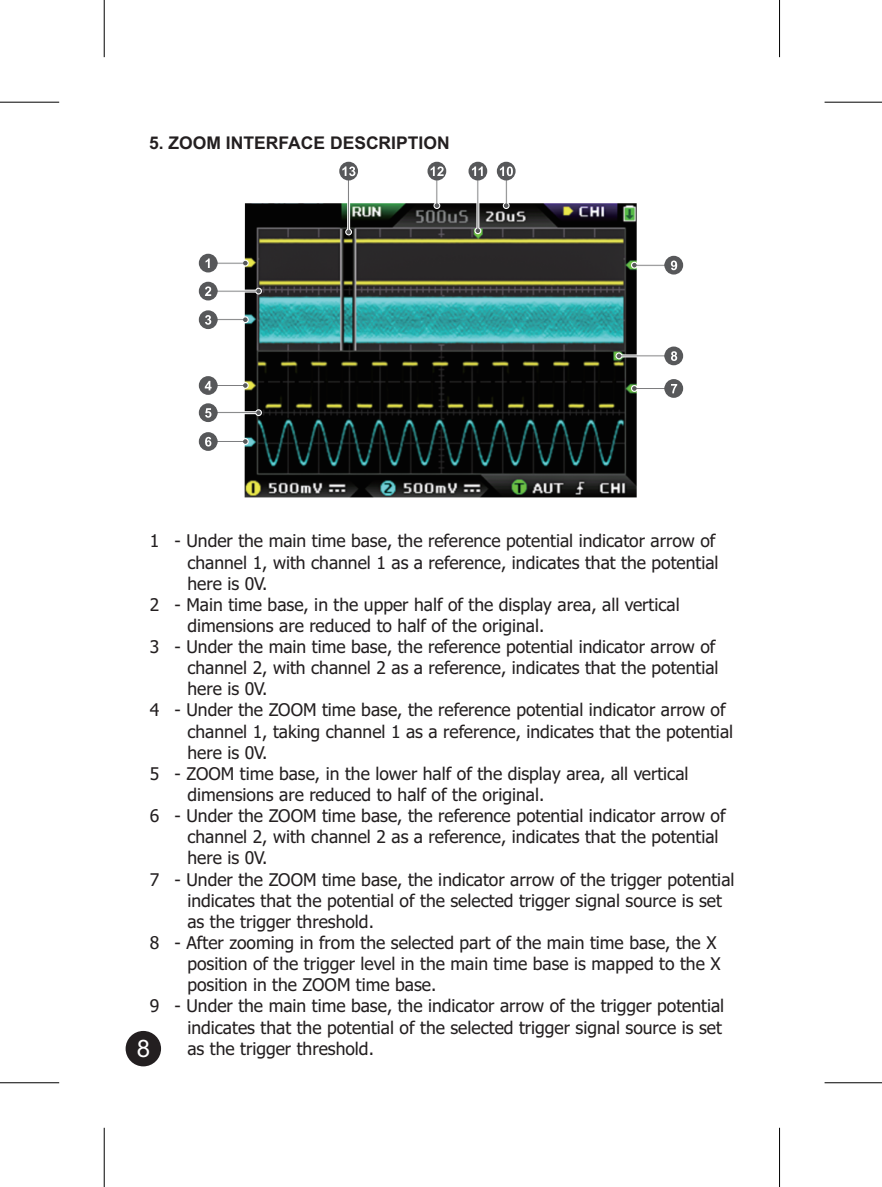
<style>
.page{position:relative;width:882px;height:1187px;background:#fff}
.page>*{position:absolute;margin:0;border:0;box-sizing:border-box;transform-origin:0 0}
.t1{font:24px "Arial";color:#fff}
.t2{font:17.5px "Tahoma";color:#231f20}
.t3{font:700 17.5px "Arial";color:#231f20}
</style>
<div class="page">
<img style="left:244px;top:203px;width:392px;height:294px">
<div style="left:199px;top:282px;width:18px;height:18px;background:#57585a;border-radius:50%"></div>
<svg style="left:205px;top:286px;width:57px;height:10px"></svg>
<div style="left:199px;top:403px;width:18px;height:19px;background:#57585a;border-radius:50%"></div>
<svg style="left:205px;top:408px;width:57px;height:9px"></svg>
<div style="left:664px;top:379px;width:19px;height:19px;background:#57585a;border-radius:50%"></div>
<svg style="left:631px;top:384px;width:46px;height:9px"></svg>
<div style="left:664px;top:256px;width:19px;height:18px;background:#57585a;border-radius:50%"></div>
<svg style="left:631px;top:260px;width:46px;height:10px"></svg>
<div style="left:664px;top:346px;width:19px;height:19px;background:#57585a;border-radius:50%"></div>
<svg style="left:615px;top:351px;width:62px;height:10px"></svg>
<div style="left:199px;top:254px;width:18px;height:18px;background:#57585a;border-radius:50%"></div>
<svg style="left:205px;top:258px;width:44px;height:10px"></svg>
<div style="left:199px;top:310px;width:18px;height:19px;background:#57585a;border-radius:50%"></div>
<svg style="left:205px;top:315px;width:44px;height:10px"></svg>
<div style="left:199px;top:376px;width:18px;height:19px;background:#57585a;border-radius:50%"></div>
<svg style="left:205px;top:381px;width:44px;height:9px"></svg>
<div style="left:199px;top:432px;width:18px;height:19px;background:#57585a;border-radius:50%"></div>
<svg style="left:205px;top:437px;width:44px;height:9px"></svg>
<svg style="left:339px;top:162px;width:19px;height:18px"></svg>
<svg style="left:342px;top:166px;width:13px;height:69px"></svg>
<div style="left:497px;top:162px;width:18px;height:18px;background:#57585a;border-radius:50%"></div>
<svg style="left:500px;top:166px;width:13px;height:43px"></svg>
<svg style="left:427px;top:162px;width:19px;height:18px"></svg>
<svg style="left:430px;top:166px;width:13px;height:43px"></svg>
<div style="left:468px;top:162px;width:19px;height:18px;background:#57585a;border-radius:50%"></div>
<svg style="left:472px;top:166px;width:11px;height:68px"></svg>
<div style="left:126px;top:1030px;width:35px;height:36px;background:#231f20;border-radius:50%"></div>
<hr style="left:0;top:1082px;width:59px;height:1px;background:#000">
<hr style="left:104px;top:1127px;width:1px;height:59px;background:#000">
<hr style="left:0;top:102px;width:59px;height:1px;background:#000">
<hr style="left:104px;top:0;width:1px;height:57px;background:#000">
<hr style="left:824px;top:102px;width:58px;height:1px;background:#000">
<hr style="left:779px;top:0;width:1px;height:57px;background:#000">
<hr style="left:824px;top:1082px;width:58px;height:1px;background:#000">
<hr style="left:779px;top:1127px;width:1px;height:59px;background:#000">
<p class="t3" style="left:149px;top:136px;width:302px">5. ZOOM INTERFACE DESCRIPTION</p>
<p class="t2" style="left:150px;top:534px;width:567px">1 - Under the main time base, the reference potential indicator arrow of</p>
<p class="t2" style="left:187px;top:555px;width:532px">channel 1, with channel 1 as a reference, indicates that the potential</p>
<p class="t2" style="left:187px;top:576px;width:82px">here is 0V.</p>
<p class="t2" style="left:150px;top:597px;width:531px">2 - Main time base, in the upper half of the display area, all vertical</p>
<p class="t2" style="left:187px;top:618px;width:358px">dimensions are reduced to half of the original.</p>
<p class="t2" style="left:150px;top:639px;width:567px">3 - Under the main time base, the reference potential indicator arrow of</p>
<p class="t2" style="left:187px;top:660px;width:532px">channel 2, with channel 2 as a reference, indicates that the potential</p>
<p class="t2" style="left:187px;top:682px;width:82px">here is 0V.</p>
<p class="t2" style="left:150px;top:703px;width:577px">4 - Under the ZOOM time base, the reference potential indicator arrow of</p>
<p class="t2" style="left:187px;top:724px;width:547px">channel 1, taking channel 1 as a reference, indicates that the potential</p>
<p class="t2" style="left:187px;top:745px;width:82px">here is 0V.</p>
<p class="t2" style="left:150px;top:766px;width:540px">5 - ZOOM time base, in the lower half of the display area, all vertical</p>
<p class="t2" style="left:187px;top:787px;width:358px">dimensions are reduced to half of the original.</p>
<p class="t2" style="left:150px;top:808px;width:577px">6 - Under the ZOOM time base, the reference potential indicator arrow of</p>
<p class="t2" style="left:187px;top:829px;width:532px">channel 2, with channel 2 as a reference, indicates that the potential</p>
<p class="t2" style="left:187px;top:851px;width:82px">here is 0V.</p>
<p class="t2" style="left:150px;top:872px;width:586px">7 - Under the ZOOM time base, the indicator arrow of the trigger potential</p>
<p class="t2" style="left:187px;top:893px;width:536px">indicates that the potential of the selected trigger signal source is set</p>
<p class="t2" style="left:187px;top:914px;width:188px">as the trigger threshold.</p>
<p class="t2" style="left:150px;top:935px;width:568px">8 - After zooming in from the selected part of the main time base, the X</p>
<p class="t2" style="left:187px;top:956px;width:534px">position of the trigger level in the main time base is mapped to the X</p>
<p class="t2" style="left:187px;top:977px;width:250px">position in the ZOOM time base.</p>
<p class="t2" style="left:150px;top:998px;width:576px">9 - Under the main time base, the indicator arrow of the trigger potential</p>
<p class="t2" style="left:187px;top:1020px;width:536px">indicates that the potential of the selected trigger signal source is set</p>
<h1 class="t1" style="left:137px;top:1039px;width:15px">8</h1>
<p class="t2" style="left:187px;top:1041px;width:188px">as the trigger threshold.</p>
</div>
